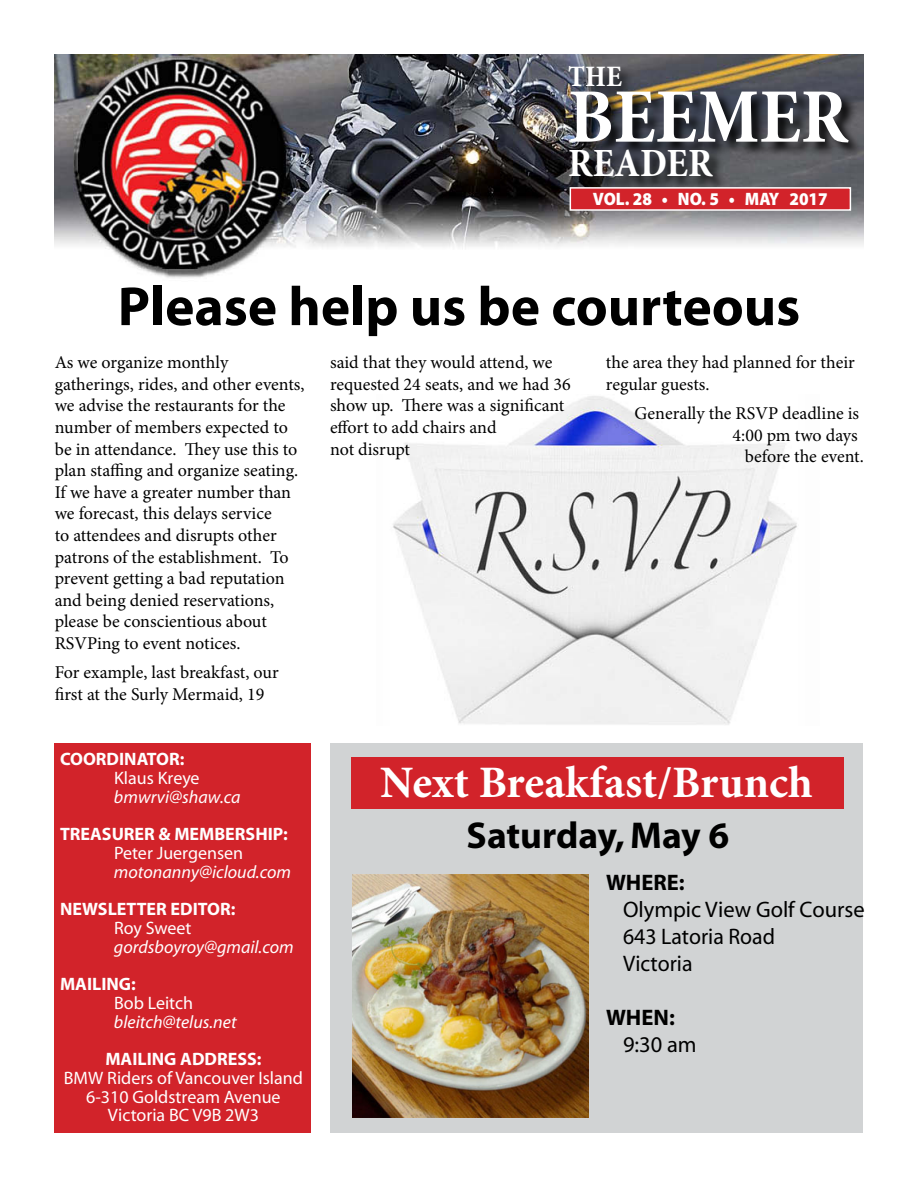
<style>
.page{position:relative;width:918px;height:1188px;background:#fff}
.page>*{position:absolute;margin:0;border:0;box-sizing:border-box;transform-origin:0 0}
.t1{font:700 condensed 78px "Minion Pro";color:#fff}
.Headline{font:700 55.5px "Myriad";color:#000}
.t2{font:700 45px "Minion Pro";color:#fff}
.t3{font:700 condensed 40.5px "Minion Pro";color:#fff}
.t4{font:700 37.5px "Myriad";color:#000}
.t5{font:700 condensed 30px "Minion Pro";color:#fff}
.t6{font:22.5px "Myriad";color:#000}
.t7{font:700 22.5px "Myriad";color:#000}
.body_copy{font:18px/21.6px "Minion Pro";color:#000}
.t8{font:18px "Myriad";color:#fff}
.t9{font:700 18px "Myriad";color:#fff}
.t10{font:italic 18px "Myriad";color:#fff}
.t11{font:900 18px "Myriad Pro";color:#fff;scale:.93 1}
</style>
<div class="page">
<div style="left:331px;top:743px;width:532px;height:390px;background:#d1d3d4"></div>
<img style="left:54px;top:54px;width:810px;height:224px">
<div style="left:569px;top:66px;width:295px;height:126px;background:#000;opacity:.9"></div>
<div style="left:570px;top:187px;width:281px;height:24px;background:#d2232a;border:2px solid #fff"></div>
<div style="left:55px;top:743px;width:256px;height:390px;background:#d2232a"></div>
<div style="left:352px;top:758px;width:492px;height:51px;background:#d2232a"></div>
<img style="left:352px;top:875px;width:236px;height:242px">
<img style="left:393px;top:396px;width:404px;height:329px">
<p class="t5" style="left:568px;top:56px;width:55px">THE</p>
<p class="t1" style="left:568px;top:63px;width:282px">BEEMER</p>
<p class="t3" style="left:568px;top:135px;width:146px">READER</p>
<p class="t11" style="left:593px;top:188px;width:254px">VOL. 28 • NO. 5 • MAY 2017</p>
<p class="Headline" style="left:118px;top:278px;width:684px">Please help us be courteous</p>
<p class="body_copy" style="left:55px;top:352px;width:251px">As we organize monthly gatherings, rides, and other events, we advise the restaurants for the number of members expected to be in attendance. They use this to plan staffing and organize seating.<br>If we have a greater number than we forecast, this delays service<br>to attendees and disrupts other patrons of the establishment. To prevent getting a bad reputation and being denied reservations, please be conscientious about<br>RSVPing to event notices.</p>
<p class="body_copy" style="left:55px;top:662px;width:226px">For example, last breakfast, our first at the Surly Mermaid, 19</p>
<p class="body_copy" style="left:330px;top:352px;width:242px">said that they would attend, we requested 24 seats, and we had 36 show up. There was a significant effort to add chairs and<br>not disrupt</p>
<p class="body_copy" style="left:606px;top:352px;width:250px">the area they had planned for their regular guests.</p>
<p class="body_copy" style="left:635px;top:403px;width:226px">Generally the RSVP deadline is</p>
<p class="body_copy" style="left:733px;top:424px;width:127px">4:00 pm two days</p>
<p class="body_copy" style="left:745px;top:446px;width:120px">before the event.</p>
<p class="t9" style="left:60px;top:750px;width:126px">COORDINATOR:</p>
<p class="t8" style="left:114px;top:769px;width:87px">Klaus Kreye</p>
<p class="t10" style="left:114px;top:788px;width:128px">bmwrvi@shaw.ca</p>
<p class="t9" style="left:60px;top:825px;width:229px">TREASURER &amp; MEMBERSHIP:</p>
<p class="t8" style="left:114px;top:844px;width:131px">Peter Juergensen</p>
<p class="t10" style="left:114px;top:863px;width:179px">motonanny@icloud.com</p>
<p class="t9" style="left:60px;top:900px;width:177px">NEWSLETTER EDITOR:</p>
<p class="t8" style="left:114px;top:919px;width:79px">Roy Sweet</p>
<p class="t10" style="left:114px;top:938px;width:181px">gordsboyroy@gmail.com</p>
<p class="t9" style="left:60px;top:975px;width:77px">MAILING:</p>
<p class="t8" style="left:114px;top:994px;width:81px">Bob Leitch</p>
<p class="t10" style="left:114px;top:1013px;width:124px">bleitch@telus.net</p>
<p class="t9" style="left:105px;top:1050px;width:158px">MAILING ADDRESS:</p>
<p class="t8" style="left:64px;top:1069px;width:241px">BMW Riders of Vancouver Island</p>
<p class="t8" style="left:86px;top:1088px;width:196px">6-310 Goldstream Avenue</p>
<p class="t8" style="left:108px;top:1106px;width:153px">Victoria BC V9B 2W3</p>
<p class="t2" style="left:380px;top:751px;width:434px">Next Breakfast/Brunch</p>
<p class="t4" style="left:466px;top:816px;width:264px">Saturday, May 6</p>
<p class="t7" style="left:606px;top:871px;width:80px">WHERE:</p>
<p class="t6" style="left:623px;top:898px;width:243px">Olympic View Golf Course</p>
<p class="t6" style="left:623px;top:925px;width:154px">643 Latoria Road</p>
<p class="t6" style="left:623px;top:952px;width:71px">Victoria</p>
<p class="t7" style="left:606px;top:1006px;width:70px">WHEN:</p>
<p class="t6" style="left:623px;top:1033px;width:75px">9:30 am</p>
</div>
